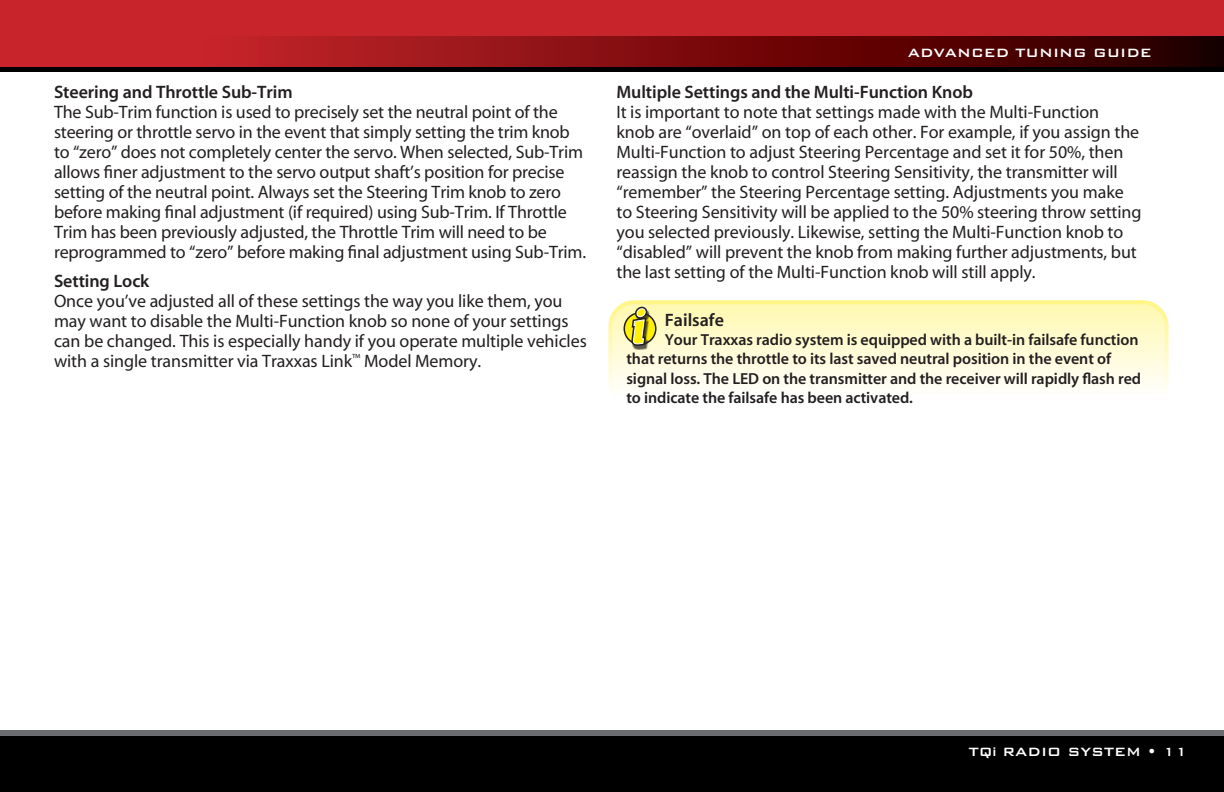
<style>
.page{position:relative;width:1224px;height:792px;background:#fff}
.page>*{position:absolute;margin:0;border:0;box-sizing:border-box;transform-origin:0 0}
.t1{font:18px/20px "Myriad";letter-spacing:-.005em;color:#231f20}
.t2{font:600 18px "Myriad";letter-spacing:-.005em;color:#231f20}
.t3{font:600 16px/19.2px "Myriad";letter-spacing:-.005em;color:#231f20}
.t4{font:16px "Bank Gothic Medium BT";color:#fff}
.s1{font-family:"Arial";font-weight:700;font-size:12px}
</style>
<div class="page">
<div style="left:0;top:731px;width:1224px;height:61px;background:linear-gradient(to right,#6c6d70,#6c6d70)"></div>
<div style="left:0;top:737px;width:1224px;height:55px;background:#000"></div>
<div style="left:0;top:0;width:1224px;height:72px;background:#000"></div>
<div style="left:0;top:0;width:1224px;height:50px;background:#c8242b"></div>
<svg style="left:0;top:36px;width:1224px;height:31px;background:#841013"></svg>
<svg style="left:613px;top:305px;width:551px;height:84px;background:#fefad3"></svg>
<div style="left:608px;top:300px;width:561px;height:108px;border:4px solid #fff;border-radius:24px"></div>
<svg style="left:624px;top:313px;width:32px;height:31px"></svg>
<div style="left:624px;top:312px;width:33px;height:33px;border:2px solid #231f20;border-radius:50%"></div>
<div style="left:632px;top:309px;width:18px;height:41px;background:#231f20;opacity:.75"></div>
<div style="left:635px;top:307px;width:12px;height:12px;border:4px solid #231f20;border-radius:50%"></div>
<div style="left:637px;top:309px;width:8px;height:8px;background:#fff101;border-radius:50%"></div>
<div style="left:636px;top:308px;width:10px;height:9px;border:1px solid #fff;border-radius:50%"></div>
<svg style="left:629px;top:315px;width:20px;height:74px"></svg>
<p class="t2" style="left:54px;top:83px;width:240px">Steering and Throttle Sub-Trim</p>
<p class="t1" style="left:54px;top:103px;width:534px">The Sub-Trim function is used to precisely set the neutral point of the steering or throttle servo in the event that simply setting the trim knob to “zero” does not completely center the servo. When selected, Sub-Trim allows finer adjustment to the servo output shaft’s position for precise setting of the neutral point. Always set the Steering Trim knob to zero before making final adjustment (if required) using Sub-Trim. If Throttle Trim has been previously adjusted, the Throttle Trim will need to be reprogrammed to “zero” before making final adjustment using Sub-Trim.</p>
<p class="t2" style="left:54px;top:272px;width:97px">Setting Lock</p>
<p class="t1" style="left:54px;top:292px;width:534px">Once you’ve adjusted all of these settings the way you like them, you may want to disable the Multi-Function knob so none of your settings can be changed. This is especially handy if you operate multiple vehicles with a single transmitter via Traxxas Link<sup>™</sup> Model Memory.</p>
<p class="t4" style="left:908px;top:44px;width:246px">ADVANCED TUNING GUIDE</p>
<p class="t2" style="left:616px;top:83px;width:358px">Multiple Settings and the Multi-Function Knob</p>
<p class="t1" style="left:616px;top:103px;width:527px">It is important to note that settings made with the Multi-Function knob are “overlaid” on top of each other. For example, if you assign the Multi-Function to adjust Steering Percentage and set it for 50%, then reassign the knob to control Steering Sensitivity, the transmitter will “remember” the Steering Percentage setting. Adjustments you make to Steering Sensitivity will be applied to the 50% steering throw setting you selected previously. Likewise, setting the Multi-Function knob to “disabled” will prevent the knob from making further adjustments, but the last setting of the Multi-Function knob will still apply.</p>
<p class="t2" style="left:665px;top:311px;width:61px">Failsafe</p>
<p class="t3" style="left:626px;top:331px;width:516px;text-indent:38px">Your Traxxas radio system is equipped with a built-in failsafe function that returns the throttle to its last saved neutral position in the event of signal loss. The LED on the transmitter and the receiver will rapidly flash red to indicate the failsafe has been activated.</p>
<p class="t4" style="left:969px;top:743px;width:220px">TQ<span class="s1">i</span> RADIO SYSTEM • 11</p>
</div>
